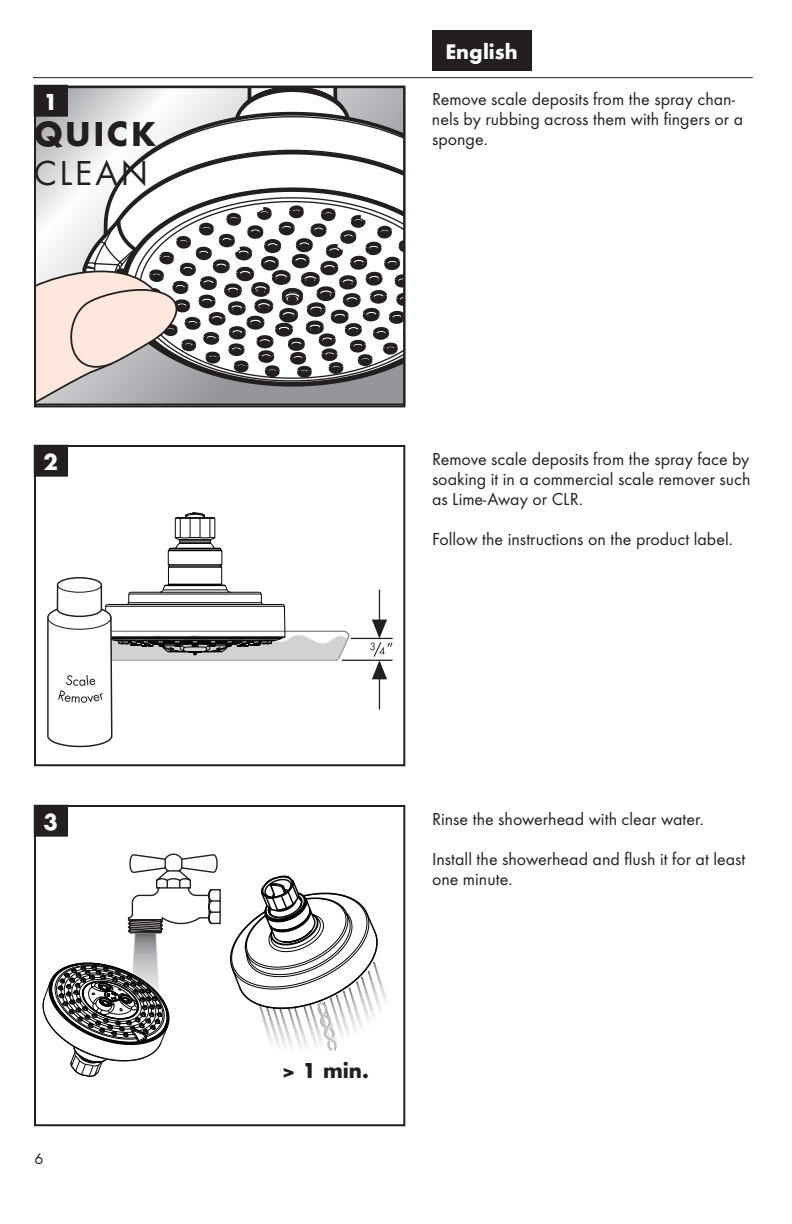
<style>
.page{position:relative;width:792px;height:1224px;background:#fff}
.page>*{position:absolute;margin:0;border:0;box-sizing:border-box;transform-origin:0 0}
.t1{font:700 32px "Futura LT";letter-spacing:.1em;color:#231f20}
.t2{font:32px "Futura LT";letter-spacing:.1em;color:#231f20}
.t3{font:700 24px "Futura TOT";color:#fff}
.t4{font:700 22px "Futura TOT";color:#fff}
.t5{font:700 20px "Futura LT";color:#231f20}
.t6{font:18px/20px "Futura TOT Boo";color:#231f20}
</style>
<div class="page">
<hr style="left:33px;top:77px;width:720px;height:1px;background:#231f20">
<div style="left:432px;top:30px;width:99px;height:40px;background:#231f20"></div>
<div style="left:34px;top:445px;width:371px;height:321px;border:2px solid #231f20"></div>
<img style="left:133px;top:934px;width:25px;height:29px">
<svg style="left:127px;top:854px;width:94px;height:80px"></svg>
<svg style="left:43px;top:963px;width:126px;height:114px"></svg>
<svg style="left:230px;top:876px;width:157px;height:175px"></svg>
<hr style="left:379px;top:678px;width:1px;height:31px;background:#231f20">
<hr style="left:342px;top:660px;width:50px;height:1px;background:#231f20">
<hr style="left:351px;top:638px;width:42px;height:1px;background:#231f20">
<hr style="left:379px;top:590px;width:1px;height:31px;background:#231f20">
<svg style="left:370px;top:620px;width:22px;height:59px"></svg>
<svg style="left:47px;top:513px;width:303px;height:234px"></svg>
<svg style="left:37px;top:89px;width:45px;height:109px;background:#cfd0d2"></svg>
<svg style="left:82px;top:89px;width:320px;height:88px"></svg>
<svg style="left:352px;top:149px;width:50px;height:49px"></svg>
<svg style="left:100px;top:89px;width:252px;height:109px"></svg>
<svg style="left:37px;top:198px;width:365px;height:206px"></svg>
<div style="left:34px;top:445px;width:33px;height:31px;background:#231f20"></div>
<div style="left:34px;top:445px;width:34px;height:31px;border:1px solid #231f20"></div>
<div style="left:34px;top:805px;width:371px;height:321px;border:2px solid #231f20"></div>
<div style="left:34px;top:85px;width:33px;height:31px;background:#231f20"></div>
<div style="left:34px;top:85px;width:34px;height:31px;border:1px solid #231f20"></div>
<div style="left:34px;top:86px;width:371px;height:321px;border:2px solid #231f20"></div>
<div style="left:34px;top:805px;width:33px;height:31px;background:#231f20"></div>
<div style="left:34px;top:805px;width:34px;height:31px;border:1px solid #231f20"></div>
<p class="t4" style="left:446px;top:38px;width:74px">English</p>
<h2 class="t3" style="left:44px;top:87px;width:16px">1</h2>
<h1 class="t1" style="left:34px;top:113px;width:123px">QUICK</h1>
<h1 class="t2" style="left:34px;top:152px;width:115px">CLEAN</h1>
<p class="t6" style="left:432px;top:89px;width:313px">Remove scale deposits from the spray chan&shy;nels by rubbing across them with fingers or a sponge.</p>
<h2 class="t3" style="left:44px;top:447px;width:16px">2</h2>
<p class="t6" style="left:432px;top:449px;width:320px;text-align:justify">Remove scale deposits from the spray face by soaking it in a commercial scale remover such as Lime-Away or CLR.</p>
<p class="t6" style="left:432px;top:529px;width:302px">Follow the instructions on the product label.</p>
<h2 class="t3" style="left:44px;top:807px;width:16px">3</h2>
<p class="t6" style="left:432px;top:809px;width:273px">Rinse the showerhead with clear water.</p>
<p class="t6" style="left:432px;top:849px;width:315px">Install the showerhead and flush it for at least one minute.</p>
<p class="t5" style="left:282px;top:1057px;width:89px">&gt; 1 min.</p>
</div>
